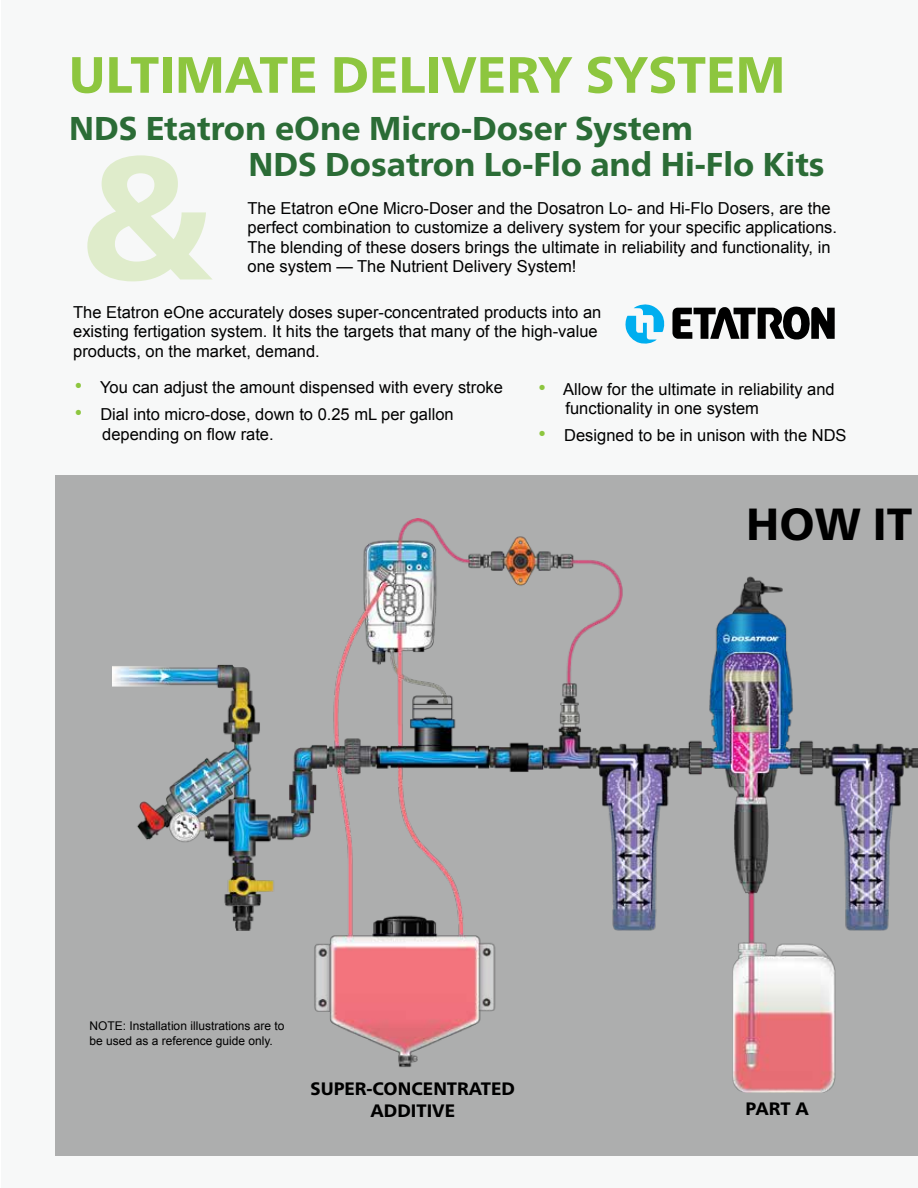
<style>
.page{position:relative;width:918px;height:1188px;background:#fff}
.page>*{position:absolute;margin:0;border:0;box-sizing:border-box;transform-origin:0 0}
.t1{font:800 175.5px "Frutiger Neue LT Pro";color:#cfe5ae}
.t2{font:800 51px "Frutiger Neue LT Pro";color:#8dc63f}
.t3{font:800 45px "Frutiger Neue LT Pro";color:#000}
.t4{font:800 33px "Frutiger Neue LT Pro";color:#2b6c36}
.t5{font:800 18px/21.6px "Frutiger Neue LT Pro";color:#000;text-align:center}
.t6{font:16.5px/19.5px "Arial";color:#000}
.t7{font:12px/15px "Arial";color:#000}
.s1{font-size:21px;color:#8dc63f}
</style>
<div class="page">
<div style="left:2px;top:0;width:916px;height:1188px;background:#f7f8f8"></div>
<div style="left:55px;top:475px;width:863px;height:681px;background:#adaeae"></div>
<svg style="left:625px;top:304px;width:40px;height:40px"></svg>
<svg style="left:672px;top:306px;width:163px;height:34px"></svg>
<img style="left:112px;top:518px;width:806px;height:574px">
<h2 class="t2" style="left:69px;top:44px;width:718px">ULTIMATE DELIVERY SYSTEM</h2>
<h3 class="t4" style="left:69px;top:109px;width:625px">NDS Etatron eOne Micro-Doser System</h3>
<h1 class="t1" style="left:80px;top:113px;width:133px">&amp;</h1>
<h3 class="t4" style="left:249px;top:145px;width:577px">NDS Dosatron Lo-Flo and Hi-Flo Kits</h3>
<p class="t6" style="left:248px;top:198px;width:591px">The Etatron eOne Micro-Doser and the Dosatron Lo- and Hi-Flo Dosers, are the perfect combination to customize a delivery system for your specific applications.<br>The blending of these dosers brings the ultimate in reliability and functionality, in one system — The Nutrient Delivery System!</p>
<p class="t6" style="left:73px;top:302px;width:530px">The Etatron eOne accurately doses super-concentrated products into an existing fertigation system. It hits the targets that many of the high-value products, on the market, demand.</p>
<p class="t6" style="left:75px;top:378px;width:430px"><span class="s1">•</span> You can adjust the amount dispensed with every stroke</p>
<p class="t6" style="left:102px;top:405px;width:353px;text-indent:-28px"><span class="s1">•</span> Dial into micro-dose, down to 0.25 mL per gallon depending on flow rate.</p>
<p class="t6" style="left:565px;top:379px;width:271px;text-indent:-27px"><span class="s1">•</span> Allow for the ultimate in reliability and functionality in one system</p>
<p class="t6" style="left:538px;top:426px;width:310px"><span class="s1">•</span> Designed to be in unison with the NDS</p>
<h3 class="t3" style="left:746px;top:498px;width:168px">HOW IT</h3>
<p class="t7" style="left:90px;top:1019px;width:196px">NOTE: Installation illustrations are to be used as a reference guide only.</p>
<p class="t5" style="left:311px;top:1078px;width:206px">SUPER-CONCENTRATED<br>ADDITIVE</p>
<p class="t5" style="left:746px;top:1098px;width:65px">PART A</p>
</div>
